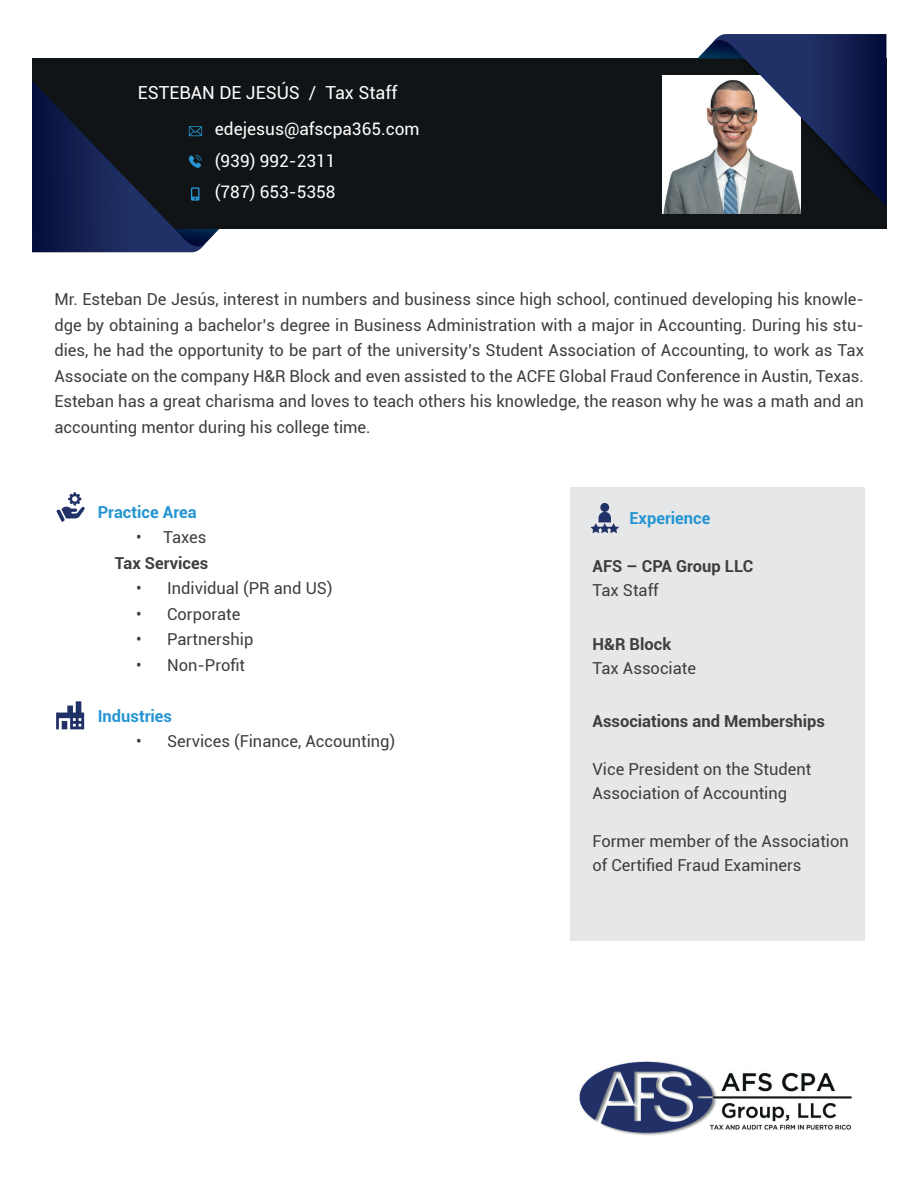
<style>
.page{position:relative;width:918px;height:1188px;background:#fff}
.page>*{position:absolute;margin:0;border:0;box-sizing:border-box;transform-origin:0 0}
.t1{font:18px "Roboto";color:#fff}
.t2{font:17.25px/31.5px "Roboto";color:#fff}
.t3{font:16.5px/25.5px "Roboto";color:#3e3e3f}
.t4{font:700 16.5px "Roboto";color:#3e3e3f}
.t5{font:700 16.5px "Roboto";color:#2495d2}
</style>
<div class="page">
<div style="left:570px;top:487px;width:294px;height:454px;background:#e6e7e9"></div>
<div style="left:32px;top:58px;width:854px;height:171px;background:#111416"></div>
<img style="left:663px;top:75px;width:138px;height:138px">
<svg style="left:697px;top:34px;width:189px;height:172px"></svg>
<img style="left:579px;top:1061px;width:273px;height:75px">
<svg style="left:32px;top:81px;width:187px;height:171px"></svg>
<svg style="left:56px;top:492px;width:29px;height:30px"></svg>
<svg style="left:56px;top:701px;width:28px;height:28px"></svg>
<div style="left:62px;top:721px;width:5px;height:8px;background:#203167"></div>
<svg style="left:590px;top:503px;width:29px;height:30px"></svg>
<p class="t1" style="left:138px;top:80px;width:261px">ESTEBAN DE JESÚS / Tax Staff</p>
<p class="t2" style="left:215px;top:113px;width:206px">edejesus@afscpa365.com (939) 992-2311<br>(787) 653-5358</p>
<p class="t3" style="left:54px;top:286px;width:811px;text-align:justify">Mr. Esteban De Jesús, interest in numbers and business since high school, continued developing his knowle&shy;dge by obtaining a bachelor’s degree in Business Administration with a major in Accounting. During his stu&shy;dies, he had the opportunity to be part of the university’s Student Association of Accounting, to work as Tax Associate on the company H&amp;R Block and even assisted to the ACFE Global Fraud Conference in Austin, Texas.<br>Esteban has a great charisma and loves to teach others his knowledge, the reason why he was a math and an accounting mentor during his college time.</p>
<p class="t5" style="left:98px;top:500px;width:100px">Practice Area</p>
<p class="t3" style="left:136px;top:524px;width:72px">• Taxes</p>
<p class="t4" style="left:115px;top:551px;width:95px">Tax Services</p>
<p class="t3" style="left:136px;top:575px;width:198px">• Individual (PR and US)</p>
<p class="t3" style="left:136px;top:601px;width:106px">• Corporate</p>
<p class="t3" style="left:136px;top:626px;width:119px">• Partnership</p>
<p class="t3" style="left:136px;top:652px;width:111px">• Non-Profit</p>
<p class="t5" style="left:98px;top:704px;width:76px">Industries</p>
<p class="t3" style="left:136px;top:728px;width:261px">• Services (Finance, Accounting)</p>
<p class="t5" style="left:629px;top:506px;width:82px">Experience</p>
<p class="t4" style="left:593px;top:554px;width:162px">AFS – CPA Group LLC</p>
<p class="t3" style="left:593px;top:577px;width:68px">Tax Staff</p>
<p class="t4" style="left:593px;top:632px;width:80px">H&amp;R Block</p>
<p class="t3" style="left:593px;top:654px;width:105px">Tax Associate</p>
<p class="t4" style="left:593px;top:710px;width:234px">Associations and Memberships</p>
<p class="t3" style="left:593px;top:757px;width:221px;line-height:24px">Vice President on the Student<br>Association of Accounting</p>
<p class="t3" style="left:593px;top:829px;width:258px;line-height:24px">Former member of the Association of Certified Fraud Examiners</p>
</div>
